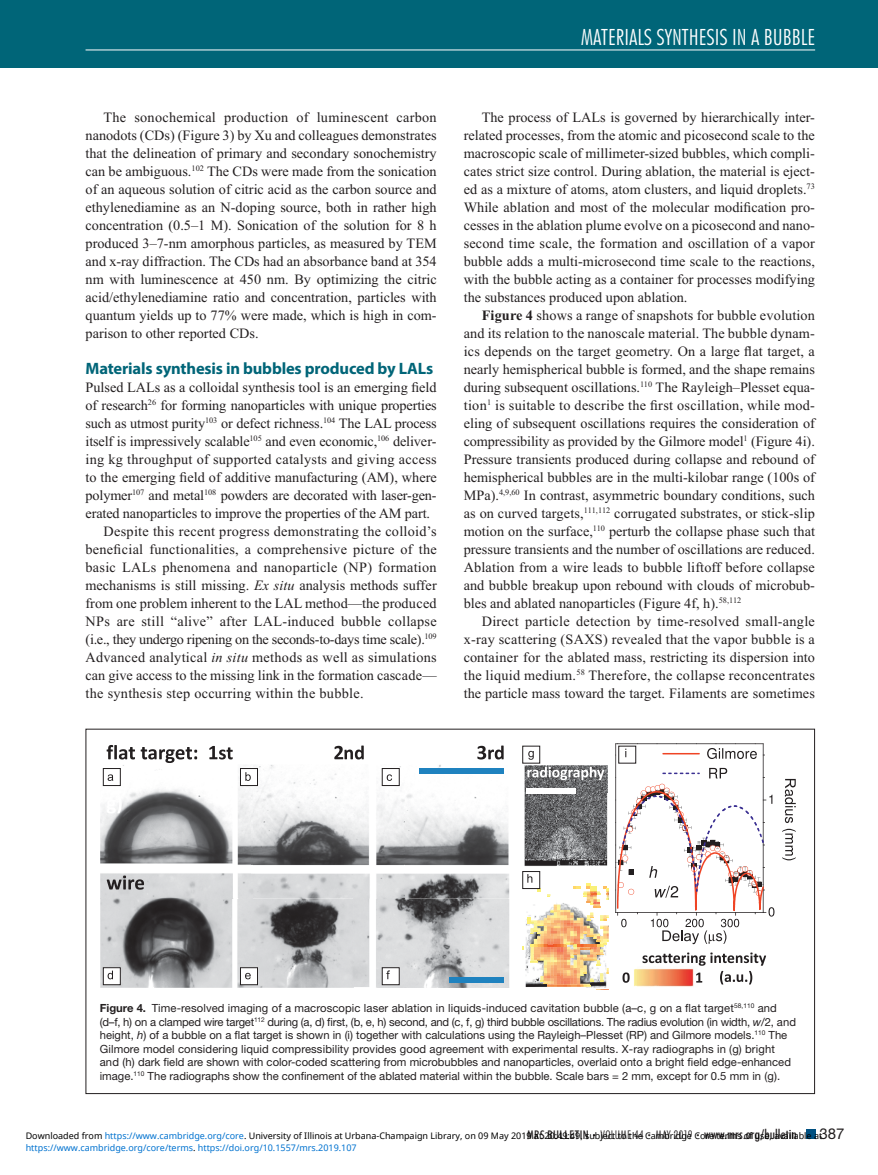
<style>
.page{position:relative;width:878px;height:1175px;background:#fff}
.page>*{position:absolute;margin:0;border:0;box-sizing:border-box;transform-origin:0 0}
.t1{font:300 condensed 22.5px "Futura BT";color:#fff}
.t2{font:700 16.5px "Myriad Pro";letter-spacing:-.01em;color:#006578}
.t3{font:15px "Helvetica Neue LT Std";color:#231f20}
.t4{font:14.25px/18px "Times New Roman";color:#231f20;text-align:justify}
.t5{font:14.25px "Times New Roman";letter-spacing:.02em;color:#231f20}
.t6{font:14.25px "Times New Roman";letter-spacing:-.02em;color:#231f20}
.t7{font:500 condensed 13.5px "Futura BT";letter-spacing:.01em;color:#231f20}
.t8{font:11.25px/13.5px "Helvetica Neue LT Std";color:#231f20}
.t9{font:9px "Noto Sans";color:#000}
.t10{font:9px "Noto Sans";color:#0172cf}
.s1{font-style:italic}
.s2{font-weight:700}
.s3{font-size:12px}
.s4{font-weight:300;font-size:7.5px}
.s5{font-weight:300;font-size:12px}
.s6{color:#0172cf}
.s7{color:#000}
</style>
<div class="page">
<div style="left:0;top:0;width:878px;height:68px;background:#006578"></div>
<hr style="left:86px;top:50px;width:729px;height:1px;background:#fff">
<div style="left:806px;top:1130px;width:9px;height:8px;background:#005081"></div>
<img style="left:100px;top:765px;width:410px;height:223px">
<img style="left:252px;top:765px;width:1px;height:133px">
<img style="left:100px;top:898px;width:281px;height:1px">
<img style="left:353px;top:899px;width:1px;height:89px">
<svg style="left:107px;top:795px;width:15px;height:18px"></svg>
<svg style="left:107px;top:875px;width:37px;height:14px"></svg>
<svg style="left:782px;top:779px;width:13px;height:81px"></svg>
<svg style="left:107px;top:745px;width:126px;height:18px"></svg>
<svg style="left:334px;top:745px;width:30px;height:14px"></svg>
<div style="left:103px;top:768px;width:18px;height:18px;background:#fff;border:1px solid #231f20"></div>
<div style="left:240px;top:768px;width:17px;height:17px;background:#fff"></div>
<div style="left:240px;top:768px;width:18px;height:18px;border:1px solid #231f20"></div>
<div style="left:103px;top:967px;width:17px;height:17px;background:#fff"></div>
<div style="left:103px;top:967px;width:18px;height:18px;border:1px solid #231f20"></div>
<div style="left:240px;top:967px;width:17px;height:17px;background:#fff"></div>
<div style="left:240px;top:967px;width:18px;height:18px;border:1px solid #231f20"></div>
<svg style="left:381px;top:745px;width:129px;height:240px"></svg>
<svg style="left:387px;top:774px;width:5px;height:7px"></svg>
<svg style="left:245px;top:772px;width:6px;height:9px"></svg>
<svg style="left:108px;top:774px;width:5px;height:7px"></svg>
<svg style="left:522px;top:743px;width:252px;height:247px"></svg>
<svg style="left:386px;top:970px;width:4px;height:9px"></svg>
<svg style="left:245px;top:972px;width:6px;height:7px"></svg>
<svg style="left:108px;top:970px;width:5px;height:9px"></svg>
<p class="t4" style="left:85px;top:108px;width:353px;text-indent:18px">The sonochemical production of luminescent carbon nanodots (CDs) (Figure 3) by Xu and colleagues demonstrates that the delineation of primary and secondary sonochemistry can be ambiguous.<sup>102</sup> The CDs were made from the sonication of an aqueous solution of citric acid as the carbon source and ethylenediamine as an N-doping source, both in rather high concentration (0.5–1 M). Sonication of the solution for 8 h produced 3–7-nm amorphous particles, as measured by TEM and x-ray diffraction. The CDs had an absorbance band at 354 nm with luminescence at 450 nm. By optimizing the citric acid/ethylenediamine ratio and concentration, particles with quantum yields up to 77% were made, which is high in com&shy;parison to other reported CDs.</p>
<p class="t2" style="left:86px;top:357px;width:349px">Materials synthesis in bubbles produced by LALs</p>
<p class="t4" style="left:86px;top:378px;width:352px">Pulsed LALs as a colloidal synthesis tool is an emerging field</p>
<p class="t4" style="left:86px;top:396px;width:353px">of research<sup>26</sup> for forming nanoparticles with unique properties</p>
<p class="t4" style="left:86px;top:414px;width:353px">such as utmost purity<sup>103</sup> or defect richness.<sup>104</sup> The LAL process</p>
<p class="t4" style="left:85px;top:432px;width:353px">itself is impressively scalable<sup>105</sup> and even economic,<sup>106</sup> deliver-</p>
<p class="t5" style="left:86px;top:451px;width:352px">ing kg throughput of supported catalysts and giving access</p>
<p class="t4" style="left:86px;top:468px;width:353px">to the emerging field of additive manufacturing (AM), where</p>
<p class="t4" style="left:86px;top:486px;width:352px">polymer<sup>107</sup> and metal<sup>108</sup> powders are decorated with laser-gen-</p>
<p class="t4" style="left:86px;top:504px;width:346px">erated nanoparticles to improve the properties of the AM part.</p>
<p class="t5" style="left:104px;top:523px;width:334px">Despite this recent progress demonstrating the colloid’s</p>
<p class="t5" style="left:86px;top:541px;width:353px">beneficial functionalities, a comprehensive picture of the</p>
<p class="t5" style="left:86px;top:559px;width:353px">basic LALs phenomena and nanoparticle (NP) formation</p>
<p class="t4" style="left:86px;top:576px;width:353px">mechanisms is still missing. <span class="s1">Ex situ</span> analysis methods suffer</p>
<p class="t4" style="left:86px;top:594px;width:353px">from one problem inherent to the LAL method—the produced</p>
<p class="t5" style="left:86px;top:613px;width:353px">NPs are still “alive” after LAL-induced bubble collapse</p>
<p class="t6" style="left:86px;top:631px;width:352px">(i.e., they undergo ripening on the seconds-to-days time scale).<sup>109</sup></p>
<p class="t5" style="left:85px;top:649px;width:352px">Advanced analytical <span class="s1">in situ</span> methods as well as simulations</p>
<p class="t4" style="left:85px;top:666px;width:353px">can give access to the missing link in the formation cascade—</p>
<p class="t5" style="left:85px;top:685px;width:279px">the synthesis step occurring within the bubble.</p>
<h1 class="t1" style="left:581px;top:23px;width:235px">MATERIALS SYNTHESIS IN A BUBBLE</h1>
<p class="t4" style="left:463px;top:108px;width:353px;text-indent:18px">The process of LALs is governed by hierarchically inter&shy;related processes, from the atomic and picosecond scale to the macroscopic scale of millimeter-sized bubbles, which compli&shy;cates strict size control. During ablation, the material is eject&shy;ed as a mixture of atoms, atom clusters, and liquid droplets.<sup>73<br></sup>While ablation and most of the molecular modification pro&shy;cesses in the ablation plume evolve on a picosecond and nano&shy;second time scale, the formation and oscillation of a vapor bubble adds a multi-microsecond time scale to the reactions, with the bubble acting as a container for processes modifying the substances produced upon ablation.</p>
<p class="t4" style="left:463px;top:306px;width:353px;text-indent:18px"><span class="s2">Figure 4</span> shows a range of snapshots for bubble evolution and its relation to the nanoscale material. The bubble dynam&shy;ics depends on the target geometry. On a large flat target, a nearly hemispherical bubble is formed, and the shape remains during subsequent oscillations.<sup>110</sup> The Rayleigh–Plesset equa&shy;tion<sup>1</sup> is suitable to describe the first oscillation, while mod&shy;eling of subsequent oscillations requires the consideration of compressibility as provided by the Gilmore model<sup>1</sup> (Figure 4i).<br>Pressure transients produced during collapse and rebound of hemispherical bubbles are in the multi-kilobar range (100s of MPa).<sup>4,9,60</sup> In contrast, asymmetric boundary conditions, such as on curved targets,<sup>111,112</sup> corrugated substrates, or stick-slip motion on the surface,<sup>110</sup> perturb the collapse phase such that pressure transients and the number of oscillations are reduced.<br>Ablation from a wire leads to bubble liftoff before collapse and bubble breakup upon rebound with clouds of microbub&shy;bles and ablated nanoparticles (Figure 4f, h).<sup>58,112</sup></p>
<p class="t4" style="left:464px;top:612px;width:353px;text-indent:18px">Direct particle detection by time-resolved small-angle x-ray scattering (SAXS) revealed that the vapor bubble is a container for the ablated mass, restricting its dispersion into the liquid medium.<sup>58</sup> Therefore, the collapse reconcentrates the particle mass toward the target. Filaments are sometimes</p>
<p class="t8" style="left:100px;top:1001px;width:697px"><span class="s2">Figure 4.</span> Time-resolved imaging of a macroscopic laser ablation in liquids-induced cavitation bubble (a–c, g on a flat target<sup>58,110</sup> and (d–f, h) on a clamped wire target<sup>112</sup> during (a, d) first, (b, e, h) second, and (c, f, g) third bubble oscillations. The radius evolution (in width, <span class="s1">w</span>/2, and height, <span class="s1">h</span>) of a bubble on a flat target is shown in (i) together with calculations using the Rayleigh–Plesset (RP) and Gilmore models.<sup>110</sup> The Gilmore model considering liquid compressibility provides good agreement with experimental results. X-ray radiographs in (g) bright and (h) dark field are shown with color-coded scattering from microbubbles and nanoparticles, overlaid onto a bright field edge-enhanced image.<sup>110</sup> The radiographs show the confinement of the ablated material within the bubble. Scale bars = 2 mm, except for 0.5 mm in (g).</p>
<p class="t7" style="left:527px;top:1126px;width:271px"><span class="s3">MRS BULLETIN</span> <span class="s4">•</span> <span class="s5">VOLUME 44</span> <span class="s4">•</span> <span class="s5">MAY 2019</span> <span class="s4">•</span> www.mrs.org/bulletin</p>
<p class="t3" style="left:819px;top:1124px;width:27px">387</p>
<p class="t9" style="left:26px;top:1129px;width:798px">Downloaded from <span class="s6">https://www.cambridge.org/core</span>. University of Illinois at Urbana-Champaign Library, on 09 May 2019 at 20:49:49, subject to the Cambridge Core terms of use, available at</p>
<p class="t10" style="left:26px;top:1141px;width:332px">https://www.cambridge.org/core/terms<span class="s7">.</span> https://doi.org/10.1557/mrs.2019.107</p>
</div>
